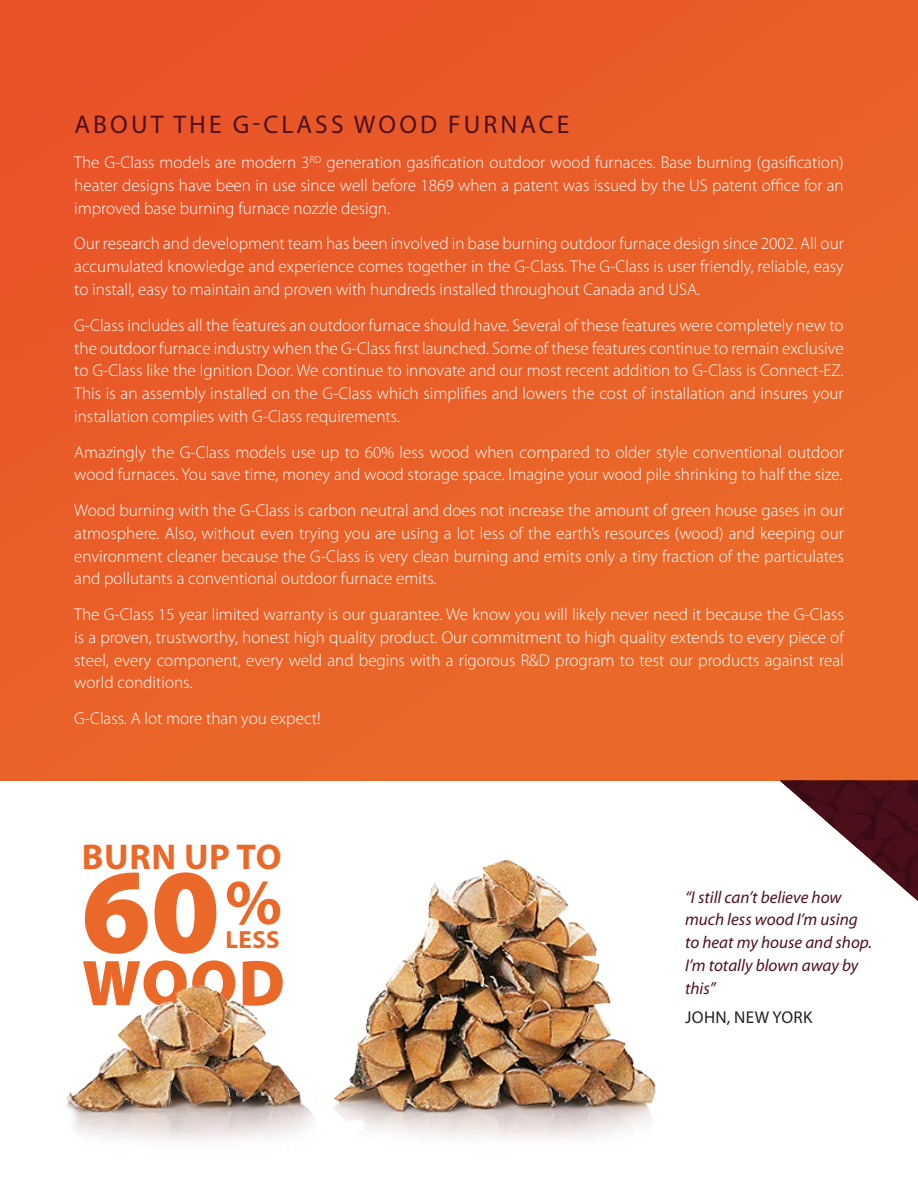
<style>
.page{position:relative;width:918px;height:1188px;background:#fff}
.page>*{position:absolute;margin:0;border:0;box-sizing:border-box;transform-origin:0 0}
.t1{font:900 121.05px "Myriad Pro";color:#eb6928}
.t2{font:900 65.1px "Myriad Pro";color:#eb6928}
.t3{font:700 64.65px "Myriad Pro";color:#eb6928}
.t4{font:700 36px "Myriad Pro";letter-spacing:.02em;color:#eb6928}
.t5{font:25.65px "Myriad Pro";letter-spacing:.12em;color:#50111f}
.t6{font:700 24.9px "Myriad Pro";color:#eb6928}
.t7{font:300 17.1px/22.8px "Myriad Pro";color:#fff;text-align:justify}
.t8{font:italic 17.1px/22.8px "Myriad Pro";color:#50111f}
.t9{font:17.1px "Myriad Pro";letter-spacing:.02em;color:#231f20}
</style>
<div class="page">
<div style="left:0;top:0;width:918px;height:781px;background:#ea6028"></div>
<img style="left:333px;top:859px;width:323px;height:280px">
<img style="left:66px;top:985px;width:248px;height:157px">
<svg style="left:780px;top:781px;width:138px;height:120px"></svg>
<p class="t5" style="left:75px;top:108px;width:496px">ABOUT THE G-CLASS WOOD FURNACE</p>
<p class="t7" style="left:74px;top:151px;width:771px">The G-Class models are modern 3<sup>RD</sup> generation gasification outdoor wood furnaces. Base burning (gasification) heater designs have been in use since well before 1869 when a patent was issued by the US patent office for an improved base burning furnace nozzle design.</p>
<p class="t7" style="left:74px;top:232px;width:771px">Our research and development team has been involved in base burning outdoor furnace design since 2002. All our accumulated knowledge and experience comes together in the G-Class. The G-Class is user friendly, reliable, easy to install, easy to maintain and proven with hundreds installed throughout Canada and USA.</p>
<p class="t7" style="left:74px;top:313px;width:771px">G-Class includes all the features an outdoor furnace should have. Several of these features were completely new to the outdoor furnace industry when the G-Class first launched. Some of these features continue to remain exclusive to G-Class like the Ignition Door. We continue to innovate and our most recent addition to G-Class is Connect-EZ.<br>This is an assembly installed on the G-Class which simplifies and lowers the cost of installation and insures your installation complies with G-Class requirements.</p>
<p class="t7" style="left:74px;top:440px;width:771px">Amazingly the G-Class models use up to 60% less wood when compared to older style conventional outdoor wood furnaces. You save time, money and wood storage space. Imagine your wood pile shrinking to half the size.</p>
<p class="t7" style="left:74px;top:499px;width:771px">Wood burning with the G-Class is carbon neutral and does not increase the amount of green house gases in our atmosphere. Also, without even trying you are using a lot less of the earth’s resources (wood) and keeping our environment cleaner because the G-Class is very clean burning and emits only a tiny fraction of the particulates and pollutants a conventional outdoor furnace emits.</p>
<p class="t7" style="left:74px;top:603px;width:771px">The G-Class 15 year limited warranty is our guarantee. We know you will likely never need it because the G-Class is a proven, trustworthy, honest high quality product. Our commitment to high quality extends to every piece of steel, every component, every weld and begins with a rigorous R&amp;D program to test our products against real world conditions.</p>
<p class="t7" style="left:74px;top:707px;width:248px">G-Class. A lot more than you expect!</p>
<p class="t4" style="left:82px;top:833px;width:201px">BURN UP TO</p>
<p class="t1" style="left:81px;top:831px;width:140px">60</p>
<p class="t3" style="left:225px;top:860px;width:58px">%</p>
<p class="t6" style="left:225px;top:924px;width:56px">LESS</p>
<p class="t2" style="left:82px;top:940px;width:204px">WOOD</p>
<p class="t8" style="left:685px;top:885px;width:189px">“I still can’t believe how much less wood I’m using to heat my house and shop.<br>I’m totally blown away by this”</p>
<p class="t9" style="left:685px;top:1007px;width:129px">JOHN, NEW YORK</p>
</div>
